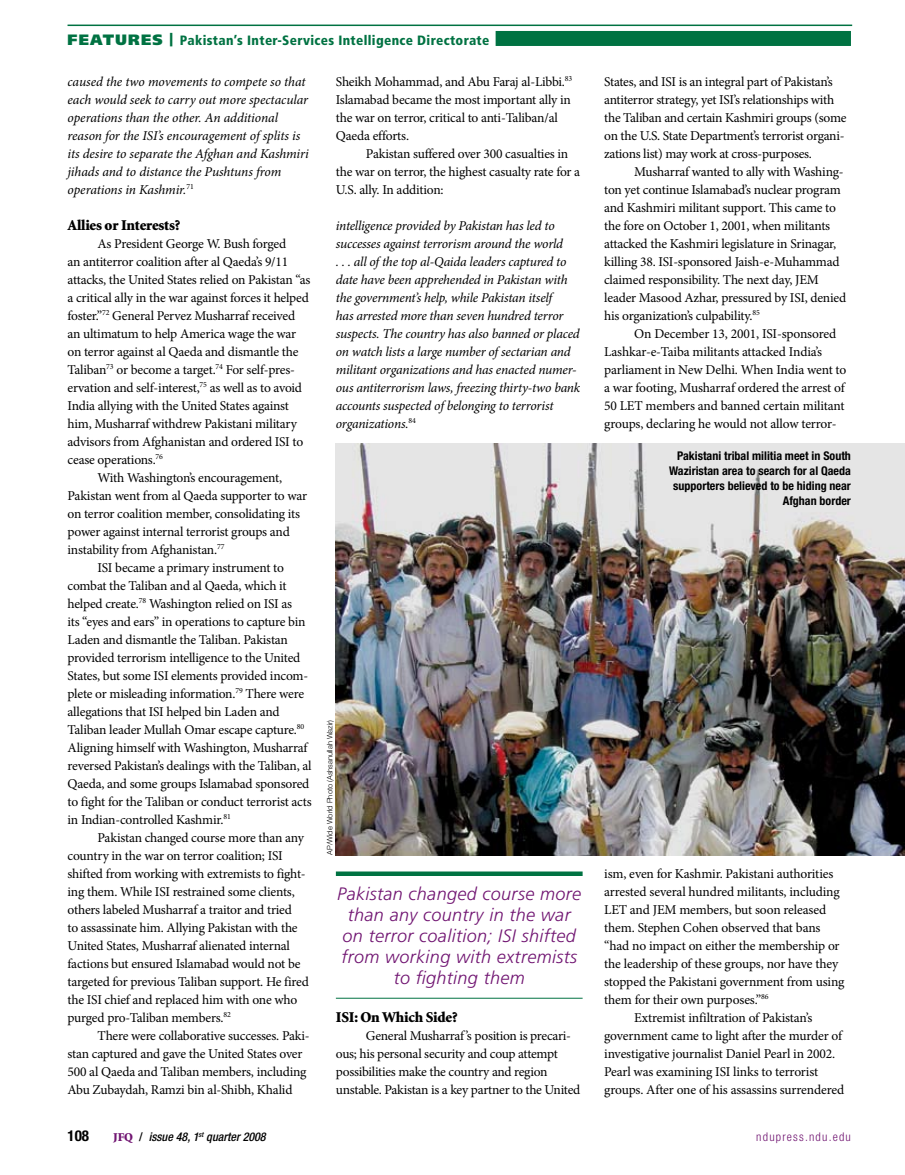
<style>
.page{position:relative;width:905px;height:1175px;background:#fff}
.page>*{position:absolute;margin:0;border:0;box-sizing:border-box;transform-origin:0 0}
.t1{font:italic 300 18px/21px "Frutiger LT Std";letter-spacing:.02em;color:#701471;text-align:center}
.t2{font:900 15px "Minion Std";letter-spacing:-.015em;color:#000}
.t3{font:700 condensed 15px "Helvetica Neue LT Std";color:#000}
.t4{font:13.5px/18px "Minion Pro";letter-spacing:-.015em;color:#000}
.t5{font:italic 13.5px/18px "Minion Pro";letter-spacing:-.015em;color:#000}
.t6{font:900 condensed 13.5px "Frutiger LT Std";letter-spacing:.025em;color:#007242}
.t7{font:700 condensed 12px/15px "Helvetica Neue LT Std";color:#000;text-align:right}
.t8{font:italic 500 condensed 12px "Helvetica Neue LT Std";color:#000}
.t9{font:300 condensed 12px "Helvetica Neue LT Std";letter-spacing:.1em;color:#701471}
.t10{font:300 7.5px "Helvetica Neue LT Std";color:#000}
.s1{font-stretch:normal;font-size:15px}
.s2{font-stretch:normal}
.s3{font-family:"Minion Std";font-weight:900;font-style:normal;font-stretch:normal;color:#701471}
.s4{font-style:normal}
</style>
<div class="page">
<hr style="left:68px;top:25px;width:784px;height:1px;background:#007242">
<div style="left:495px;top:31px;width:355px;height:15px;background:#007242"></div>
<img style="left:336px;top:444px;width:568px;height:411px">
<div style="left:336px;top:871px;width:246px;height:5px;background:#007242"></div>
<hr style="left:336px;top:997px;width:246px;height:1px;background:#007242">
<p class="t6" style="left:68px;top:32px;width:423px"><span class="s1">FEATURES</span> <span class="s2">|</span> Pakistan’s Inter-Services Intelligence Directorate</p>
<p class="t5" style="left:68px;top:72px;width:243px">caused the two movements to compete so that each would seek to carry out more spectacular operations than the other. An additional reason for the ISI’s encouragement of splits is its desire to separate the Afghan and Kashmiri jihads and to distance the Pushtuns from operations in Kashmir.<sup>71</sup></p>
<p class="t2" style="left:68px;top:217px;width:114px">Allies or Interests?</p>
<p class="t4" style="left:98px;top:234px;width:190px">As President George W. Bush forged</p>
<p class="t4" style="left:68px;top:252px;width:222px">an antiterror coalition after al Qaeda’s 9/11</p>
<p class="t4" style="left:68px;top:270px;width:244px">attacks, the United States relied on Pakistan “as</p>
<p class="t4" style="left:68px;top:288px;width:243px">a critical ally in the war against forces it helped</p>
<p class="t4" style="left:68px;top:306px;width:229px">foster.”<sup>72</sup> General Pervez Musharraf received</p>
<p class="t4" style="left:68px;top:324px;width:230px">an ultimatum to help America wage the war</p>
<p class="t4" style="left:68px;top:342px;width:232px">on terror against al Qaeda and dismantle the</p>
<p class="t4" style="left:68px;top:360px;width:229px">Taliban<sup>73</sup> or become a target.<sup>74</sup> For self-pres-</p>
<p class="t4" style="left:68px;top:378px;width:236px">ervation and self-interest,<sup>75</sup> as well as to avoid</p>
<p class="t4" style="left:68px;top:396px;width:223px">India allying with the United States against</p>
<p class="t4" style="left:68px;top:414px;width:231px">him, Musharraf withdrew Pakistani military</p>
<p class="t4" style="left:68px;top:432px;width:237px">advisors from Afghanistan and ordered ISI to</p>
<p class="t4" style="left:68px;top:450px;width:97px">cease operations.<sup>76</sup></p>
<p class="t4" style="left:98px;top:468px;width:186px">With Washington’s encouragement,</p>
<p class="t4" style="left:68px;top:486px;width:241px">Pakistan went from al Qaeda supporter to war</p>
<p class="t4" style="left:68px;top:504px;width:234px">on terror coalition member, consolidating its</p>
<p class="t4" style="left:68px;top:522px;width:224px">power against internal terrorist groups and</p>
<p class="t4" style="left:68px;top:540px;width:158px">instability from Afghanistan.<sup>77</sup></p>
<p class="t4" style="left:98px;top:558px;width:188px">ISI became a primary instrument to</p>
<p class="t4" style="left:68px;top:576px;width:220px">combat the Taliban and al Qaeda, which it</p>
<p class="t4" style="left:68px;top:594px;width:226px">helped create.<sup>78</sup> Washington relied on ISI as</p>
<p class="t4" style="left:68px;top:612px;width:239px">its “eyes and ears” in operations to capture bin</p>
<p class="t4" style="left:68px;top:630px;width:222px">Laden and dismantle the Taliban. Pakistan</p>
<p class="t4" style="left:68px;top:648px;width:234px">provided terrorism intelligence to the United</p>
<p class="t4" style="left:68px;top:666px;width:242px">States, but some ISI elements provided incom-</p>
<p class="t4" style="left:68px;top:684px;width:238px">plete or misleading information.<sup>79</sup> There were</p>
<p class="t4" style="left:68px;top:702px;width:214px">allegations that ISI helped bin Laden and</p>
<p class="t4" style="left:68px;top:720px;width:238px">Taliban leader Mullah Omar escape capture.<sup>80</sup></p>
<p class="t4" style="left:68px;top:738px;width:241px">Aligning himself with Washington, Musharraf</p>
<p class="t4" style="left:68px;top:756px;width:246px">reversed Pakistan’s dealings with the Taliban, al</p>
<p class="t4" style="left:68px;top:774px;width:243px">Qaeda, and some groups Islamabad sponsored</p>
<p class="t4" style="left:68px;top:792px;width:246px">to fight for the Taliban or conduct terrorist acts</p>
<p class="t4" style="left:68px;top:810px;width:165px">in Indian-controlled Kashmir.<sup>81</sup></p>
<p class="t4" style="left:98px;top:828px;width:208px">Pakistan changed course more than any</p>
<p class="t4" style="left:68px;top:846px;width:217px">country in the war on terror coalition; ISI</p>
<p class="t4" style="left:68px;top:864px;width:240px">shifted from working with extremists to fight-</p>
<p class="t4" style="left:68px;top:882px;width:229px">ing them. While ISI restrained some clients,</p>
<p class="t4" style="left:68px;top:900px;width:226px">others labeled Musharraf a traitor and tried</p>
<p class="t4" style="left:68px;top:918px;width:232px">to assassinate him. Allying Pakistan with the</p>
<p class="t4" style="left:68px;top:936px;width:224px">United States, Musharraf alienated internal</p>
<p class="t4" style="left:68px;top:954px;width:234px">factions but ensured Islamabad would not be</p>
<p class="t4" style="left:68px;top:972px;width:243px">targeted for previous Taliban support. He fired</p>
<p class="t4" style="left:68px;top:990px;width:231px">the ISI chief and replaced him with one who</p>
<p class="t4" style="left:68px;top:1008px;width:165px">purged pro-Taliban members.<sup>82</sup></p>
<p class="t4" style="left:98px;top:1026px;width:214px">There were collaborative successes. Paki-</p>
<p class="t4" style="left:68px;top:1044px;width:236px">stan captured and gave the United States over</p>
<p class="t4" style="left:68px;top:1062px;width:240px">500 al Qaeda and Taliban members, including</p>
<p class="t4" style="left:68px;top:1080px;width:226px">Abu Zubaydah, Ramzi bin al-Shibh, Khalid</p>
<p class="t4" style="left:336px;top:72px;width:238px">Sheikh Mohammad, and Abu Faraj al-Libbi.<sup>83<br></sup>Islamabad became the most important ally in the war on terror, critical to anti-Taliban/al Qaeda efforts.</p>
<p class="t4" style="left:336px;top:144px;width:246px;text-indent:30px">Pakistan suffered over 300 casualties in the war on terror, the highest casualty rate for a<br>U.S. ally. In addition:</p>
<p class="t5" style="left:336px;top:216px;width:246px">intelligence provided by Pakistan has led to successes against terrorism around the world<br>. . . all of the top al-Qaida leaders captured to date have been apprehended in Pakistan with the government’s help, while Pakistan itself<br>has arrested more than seven hundred terror suspects. The country has also banned or placed on watch lists a large number of sectarian and militant organizations and has enacted numer&shy;ous antiterrorism laws, freezing thirty-two bank accounts suspected of belonging to terrorist organizations.<sup>84</sup></p>
<p class="t10" style="left:325px;top:854px;width:136px;rotate:-90deg">AP/Wide World Photo (Ashsanullah Wazir)</p>
<h1 class="t1" style="left:337px;top:883px;width:245px">Pakistan changed course more than any country in the war on terror coalition; ISI shifted from working with extremists to fighting them</h1>
<p class="t2" style="left:336px;top:1009px;width:123px">ISI: On Which Side?</p>
<p class="t4" style="left:336px;top:1026px;width:246px;text-indent:30px">General Musharraf’s position is precari&shy;ous; his personal security and coup attempt possibilities make the country and region unstable. Pakistan is a key partner to the United</p>
<p class="t4" style="left:604px;top:72px;width:244px">States, and ISI is an integral part of Pakistan’s antiterror strategy, yet ISI’s relationships with the Taliban and certain Kashmiri groups (some on the U.S. State Department’s terrorist organi&shy;zations list) may work at cross-purposes.</p>
<p class="t4" style="left:604px;top:162px;width:243px;text-indent:30px">Musharraf wanted to ally with Washing&shy;ton yet continue Islamabad’s nuclear program and Kashmiri militant support. This came to the fore on October 1, 2001, when militants attacked the Kashmiri legislature in Srinagar, killing 38. ISI-sponsored Jaish-e-Muhammad claimed responsibility. The next day, JEM leader Masood Azhar, pressured by ISI, denied his organization’s culpability.<sup>85</sup></p>
<p class="t4" style="left:604px;top:324px;width:244px;text-indent:30px">On December 13, 2001, ISI-sponsored Lashkar-e-Taiba militants attacked India’s parliament in New Delhi. When India went to a war footing, Musharraf ordered the arrest of 50 LET members and banned certain militant groups, declaring he would not allow terror-</p>
<p class="t7" style="left:669px;top:448px;width:183px">Pakistani tribal militia meet in South<br>Waziristan area to search for al Qaeda supporters believed to be hiding near<br>Afghan border</p>
<p class="t4" style="left:604px;top:864px;width:231px">ism, even for Kashmir. Pakistani authorities</p>
<p class="t4" style="left:604px;top:882px;width:237px">arrested several hundred militants, including</p>
<p class="t4" style="left:604px;top:900px;width:223px">LET and JEM members, but soon released</p>
<p class="t4" style="left:604px;top:918px;width:218px">them. Stephen Cohen observed that bans</p>
<p class="t4" style="left:604px;top:936px;width:237px">“had no impact on either the membership or</p>
<p class="t4" style="left:604px;top:954px;width:236px">the leadership of these groups, nor have they</p>
<p class="t4" style="left:604px;top:972px;width:242px">stopped the Pakistani government from using</p>
<p class="t4" style="left:604px;top:990px;width:166px">them for their own purposes.”<sup>86</sup></p>
<p class="t4" style="left:634px;top:1008px;width:180px">Extremist infiltration of Pakistan’s</p>
<p class="t4" style="left:604px;top:1026px;width:239px">government came to light after the murder of</p>
<p class="t4" style="left:604px;top:1044px;width:233px">investigative journalist Daniel Pearl in 2002.</p>
<p class="t4" style="left:604px;top:1062px;width:215px">Pearl was examining ISI links to terrorist</p>
<p class="t4" style="left:604px;top:1080px;width:241px">groups. After one of his assassins surrendered</p>
<p class="t3" style="left:68px;top:1126px;width:23px">108</p>
<p class="t8" style="left:113px;top:1129px;width:154px"><span class="s3">JFQ</span> <span class="s4">/</span> issue 48, 1<sup>st</sup> quarter 2008</p>
<p class="t9" style="left:756px;top:1129px;width:96px">ndupress.ndu.edu</p>
</div>
